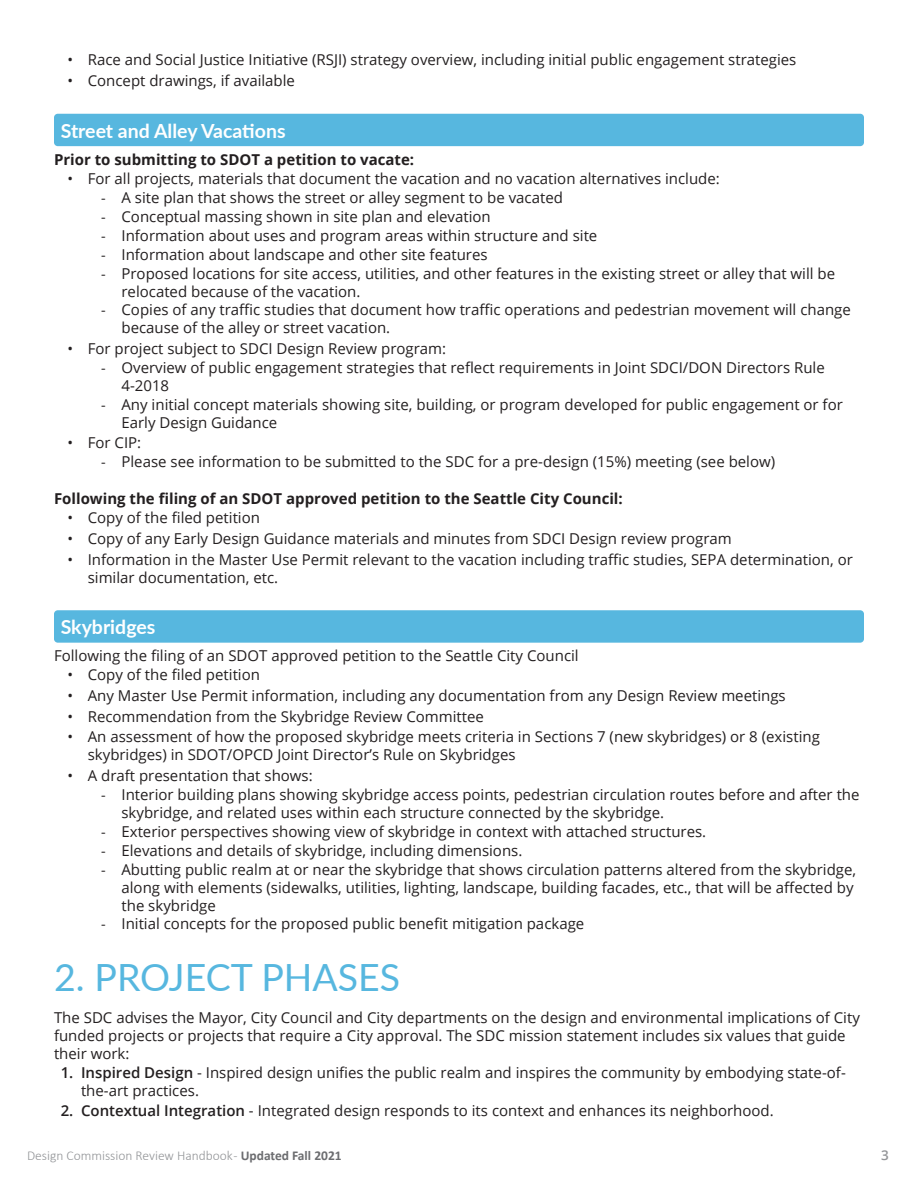
<style>
.page{position:relative;width:918px;height:1188px;background:#fff}
.page>*{position:absolute;margin:0;border:0;box-sizing:border-box;transform-origin:0 0}
.t1{font:37.5px "Lato";color:#57b7df}
.Heading_1{font:700 19.5px "Lato";color:#fff}
.Body{font:15px/18px "Open Sans";color:#231f20}
.Body-2{font:700 15px "Open Sans";color:#231f20}
.t2{font:300 13.5px "Calibri";color:#939598}
.t3{font:600 13.5px "Open Sans";color:#939598}
.s1{font-family:"Calibri"}
.s2{font-weight:600}
.s3{font-weight:700;color:#6c6d70}
</style>
<div class="page">
<div style="left:54px;top:114px;width:810px;height:32px;background:#57b7df;border-radius:4px"></div>
<div style="left:54px;top:610px;width:810px;height:33px;background:#57b7df;border-radius:4px"></div>
<p class="Body" style="left:68px;top:51px;width:730px">• Race and Social Justice Initiative (RSJI) strategy overview, including initial public engagement strategies</p>
<p class="Body" style="left:68px;top:71px;width:229px">• Concept drawings, if available</p>
<p class="Heading_1" style="left:61px;top:116px;width:226px">Street and Alley Vacations</p>
<p class="Body-2" style="left:54px;top:149px;width:362px">Prior to submitting to SDOT a petition to vacate:</p>
<p class="Body" style="left:68px;top:169px;width:654px">• For all projects, materials that document the vacation and no vacation alternatives include:</p>
<p class="Body" style="left:101px;top:188px;width:463px"><span class="s1">-</span> A site plan that shows the street or alley segment to be vacated</p>
<p class="Body" style="left:101px;top:207px;width:391px"><span class="s1">-</span> Conceptual massing shown in site plan and elevation</p>
<p class="Body" style="left:101px;top:226px;width:498px"><span class="s1">-</span> Information about uses and program areas within structure and site</p>
<p class="Body" style="left:101px;top:245px;width:388px"><span class="s1">-</span> Information about landscape and other site features</p>
<p class="Body" style="left:122px;top:264px;width:715px;text-indent:-20px"><span class="s1">-</span> Proposed locations for site access, utilities, and other features in the existing street or alley that will be relocated because of the vacation.</p>
<p class="Body" style="left:122px;top:301px;width:731px;text-indent:-20px"><span class="s1">-</span> Copies of any traffic studies that document how traffic operations and pedestrian movement will change because of the alley or street vacation.</p>
<p class="Body" style="left:68px;top:339px;width:380px">• For project subject to SDCI Design Review program:</p>
<p class="Body" style="left:122px;top:358px;width:705px;text-indent:-20px"><span class="s1">-</span> Overview of public engagement strategies that reflect requirements in Joint SDCI/DON Directors Rule<br>4-2018</p>
<p class="Body" style="left:122px;top:395px;width:723px;text-indent:-20px"><span class="s1">-</span> Any initial concept materials showing site, building, or program developed for public engagement or for<br>Early Design Guidance</p>
<p class="Body" style="left:68px;top:433px;width:75px">• For CIP:</p>
<p class="Body" style="left:101px;top:452px;width:676px"><span class="s1">-</span> Please see information to be submitted to the SDC for a pre-design (15%) meeting (see below)</p>
<p class="Body-2" style="left:54px;top:488px;width:570px">Following the filing of an SDOT approved petition to the Seattle City Council:</p>
<p class="Body" style="left:68px;top:509px;width:194px">• Copy of the filed petition</p>
<p class="Body" style="left:68px;top:529px;width:666px">• Copy of any Early Design Guidance materials and minutes from SDCI Design review program</p>
<p class="Body" style="left:88px;top:550px;width:767px;text-indent:-20px">• Information in the Master Use Permit relevant to the vacation including traffic studies, SEPA determination, or similar documentation, etc.</p>
<p class="Heading_1" style="left:61px;top:613px;width:96px">Skybridges</p>
<p class="Body" style="left:54px;top:646px;width:526px">Following the filing of an SDOT approved petition to the Seattle City Council</p>
<p class="Body" style="left:68px;top:666px;width:194px">• Copy of the filed petition</p>
<p class="Body" style="left:68px;top:686px;width:720px">• Any Master Use Permit information, including any documentation from any Design Review meetings</p>
<p class="Body" style="left:68px;top:707px;width:418px">• Recommendation from the Skybridge Review Committee</p>
<p class="Body" style="left:88px;top:727px;width:734px;text-indent:-20px">• An assessment of how the proposed skybridge meets criteria in Sections 7 (new skybridges) or 8 (existing skybridges) in SDOT/OPCD Joint Director’s Rule on Skybridges</p>
<p class="Body" style="left:68px;top:766px;width:247px">• A draft presentation that shows:</p>
<p class="Body" style="left:122px;top:785px;width:740px;text-indent:-20px"><span class="s1">-</span> Interior building plans showing skybridge access points, pedestrian circulation routes before and after the skybridge, and related uses within each structure connected by the skybridge.</p>
<p class="Body" style="left:101px;top:822px;width:607px"><span class="s1">-</span> Exterior perspectives showing view of skybridge in context with attached structures.</p>
<p class="Body" style="left:101px;top:841px;width:423px"><span class="s1">-</span> Elevations and details of skybridge, including dimensions.</p>
<p class="Body" style="left:122px;top:860px;width:736px;text-indent:-20px"><span class="s1">-</span> Abutting public realm at or near the skybridge that shows circulation patterns altered from the skybridge, along with elements (sidewalks, utilities, lighting, landscape, building facades, etc., that will be affected by the skybridge</p>
<p class="Body" style="left:101px;top:915px;width:485px"><span class="s1">-</span> Initial concepts for the proposed public benefit mitigation package</p>
<p class="t1" style="left:54px;top:951px;width:348px">2. PROJECT PHASES</p>
<p class="Body" style="left:54px;top:1008px;width:807px">The SDC advises the Mayor, City Council and City departments on the design and environmental implications of City funded projects or projects that require a City approval. The SDC mission statement includes six values that guide their work:</p>
<p class="Body" style="left:81px;top:1063px;width:766px;text-indent:-20px"><span class="s2">1. Inspired Design</span> - Inspired design unifies the public realm and inspires the community by embodying state-of&shy;the-art practices.</p>
<p class="Body" style="left:61px;top:1102px;width:714px"><span class="s2">2. Contextual Integration</span> - Integrated design responds to its context and enhances its neighborhood.</p>
<p class="t2" style="left:27px;top:1147px;width:316px">Design Commission Review Handbook - <span class="s3">Updated Fall 2021</span></p>
<p class="t3" style="left:881px;top:1146px;width:9px">3</p>
</div>
